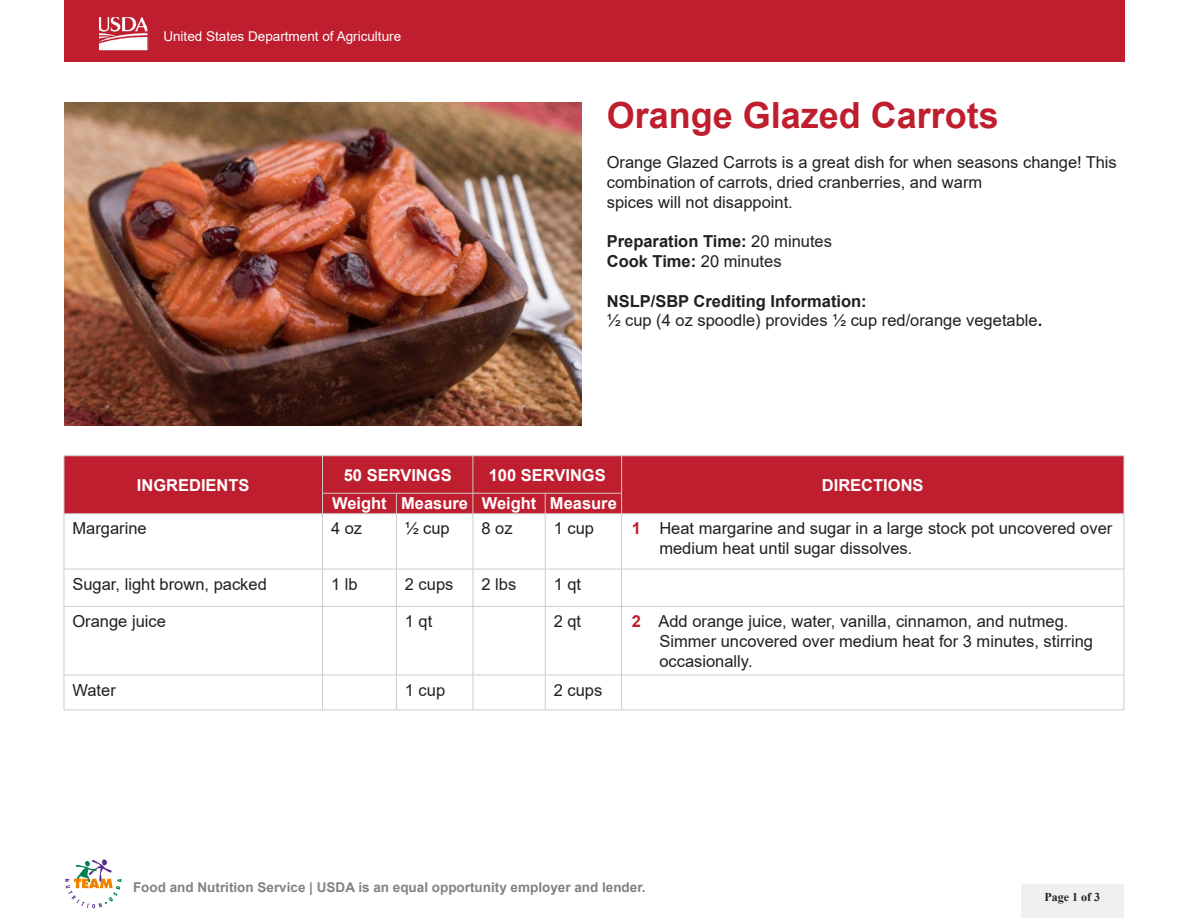
<style>
.page{position:relative;width:1188px;height:918px;background:#fff}
.page>*{position:absolute;margin:0;border:0;box-sizing:border-box;transform-origin:0 0}
.Recipe_name{font:700 36px "Arial";color:#bf1e2e}
.DERECTION{font:16.5px "Arial";color:#231f20}
.Description{font:16.5px "Arial";color:#231f20}
.Description-2{font:16.5px/19.8px "Arial";color:#211f1f}
.Description-3{font:700 16.5px "Arial";color:#fff}
.Description-4{font:700 16.5px "Arial";color:#231f20}
.Crediting_infor{font:700 16.5px "Arial";color:#231f20}
.Table_body{font:16.5px "Arial";color:#231f20}
.t1{font:700 13.5px "Arial";color:#808285}
.t2{font:13.5px "Arial";color:#fff}
.t3{font:700 12px "Times New Roman";color:#231f20}
.s1{font-weight:400}
.s2{font-weight:700}
.s3{font-weight:700;color:#bf1e2e}
</style>
<div class="page">
<div style="left:64px;top:0;width:1060px;height:62px;background:#bf1e2e"></div>
<img style="left:100px;top:19px;width:46px;height:30px">
<div style="left:97px;top:16px;width:52px;height:36px;border:2px solid #bf1e2e"></div>
<img style="left:64px;top:102px;width:517px;height:323px">
<div style="left:65px;top:457px;width:1059px;height:56px;background:#bf1e2e"></div>
<hr style="left:64px;top:514px;width:1px;height:55px;background:#ceccca">
<hr style="left:322px;top:514px;width:1px;height:55px;background:#ceccca">
<hr style="left:396px;top:514px;width:1px;height:55px;background:#ceccca">
<hr style="left:473px;top:514px;width:1px;height:55px;background:#ceccca">
<hr style="left:545px;top:514px;width:1px;height:55px;background:#ceccca">
<hr style="left:621px;top:514px;width:1px;height:55px;background:#ceccca">
<hr style="left:1124px;top:514px;width:1px;height:55px;background:#ceccca">
<hr style="left:64px;top:569px;width:259px;height:1px;background:#ceccca">
<hr style="left:64px;top:569px;width:1px;height:37px;background:#ceccca">
<hr style="left:323px;top:569px;width:73px;height:1px;background:#ceccca">
<hr style="left:322px;top:569px;width:1px;height:37px;background:#ceccca">
<hr style="left:396px;top:569px;width:77px;height:1px;background:#ceccca">
<hr style="left:396px;top:569px;width:1px;height:37px;background:#ceccca">
<hr style="left:473px;top:569px;width:72px;height:1px;background:#ceccca">
<hr style="left:473px;top:569px;width:1px;height:37px;background:#ceccca">
<hr style="left:545px;top:569px;width:77px;height:1px;background:#ceccca">
<hr style="left:545px;top:569px;width:1px;height:37px;background:#ceccca">
<hr style="left:622px;top:569px;width:502px;height:1px;background:#ceccca">
<hr style="left:621px;top:569px;width:1px;height:37px;background:#ceccca">
<hr style="left:1124px;top:569px;width:1px;height:37px;background:#ceccca">
<hr style="left:64px;top:606px;width:259px;height:1px;background:#ceccca">
<hr style="left:64px;top:607px;width:1px;height:68px;background:#ceccca">
<hr style="left:323px;top:606px;width:73px;height:1px;background:#ceccca">
<hr style="left:322px;top:607px;width:1px;height:68px;background:#ceccca">
<hr style="left:396px;top:606px;width:77px;height:1px;background:#ceccca">
<hr style="left:396px;top:607px;width:1px;height:68px;background:#ceccca">
<hr style="left:473px;top:606px;width:72px;height:1px;background:#ceccca">
<hr style="left:473px;top:607px;width:1px;height:68px;background:#ceccca">
<hr style="left:545px;top:606px;width:77px;height:1px;background:#ceccca">
<hr style="left:545px;top:607px;width:1px;height:68px;background:#ceccca">
<hr style="left:622px;top:606px;width:502px;height:1px;background:#ceccca">
<hr style="left:621px;top:607px;width:1px;height:68px;background:#ceccca">
<hr style="left:1124px;top:607px;width:1px;height:68px;background:#ceccca">
<hr style="left:64px;top:675px;width:259px;height:1px;background:#ceccca">
<hr style="left:64px;top:675px;width:1px;height:35px;background:#ceccca">
<hr style="left:323px;top:675px;width:73px;height:1px;background:#ceccca">
<hr style="left:322px;top:675px;width:1px;height:35px;background:#ceccca">
<hr style="left:396px;top:675px;width:77px;height:1px;background:#ceccca">
<hr style="left:396px;top:675px;width:1px;height:35px;background:#ceccca">
<hr style="left:473px;top:675px;width:72px;height:1px;background:#ceccca">
<hr style="left:473px;top:675px;width:1px;height:35px;background:#ceccca">
<hr style="left:545px;top:675px;width:77px;height:1px;background:#ceccca">
<hr style="left:545px;top:675px;width:1px;height:35px;background:#ceccca">
<hr style="left:622px;top:675px;width:502px;height:1px;background:#ceccca">
<hr style="left:621px;top:675px;width:1px;height:35px;background:#ceccca">
<hr style="left:1124px;top:675px;width:1px;height:35px;background:#ceccca">
<hr style="left:64px;top:710px;width:259px;height:1px;background:#ceccca">
<hr style="left:323px;top:710px;width:73px;height:1px;background:#ceccca">
<hr style="left:396px;top:710px;width:77px;height:1px;background:#ceccca">
<hr style="left:473px;top:710px;width:72px;height:1px;background:#ceccca">
<hr style="left:545px;top:710px;width:77px;height:1px;background:#ceccca">
<hr style="left:622px;top:710px;width:502px;height:1px;background:#ceccca">
<hr style="left:64px;top:456px;width:259px;height:1px;background:#ceccca">
<hr style="left:64px;top:456px;width:1px;height:37px;background:#ceccca">
<svg style="left:64px;top:493px;width:1px;height:20px"></svg>
<hr style="left:64px;top:513px;width:259px;height:1px;background:#ceccca">
<hr style="left:323px;top:456px;width:73px;height:1px;background:#ceccca">
<hr style="left:322px;top:456px;width:1px;height:37px;background:#ceccca">
<hr style="left:396px;top:456px;width:77px;height:1px;background:#ceccca">
<hr style="left:473px;top:456px;width:72px;height:1px;background:#ceccca">
<hr style="left:473px;top:456px;width:1px;height:37px;background:#ceccca">
<hr style="left:545px;top:456px;width:77px;height:1px;background:#ceccca">
<hr style="left:622px;top:456px;width:502px;height:1px;background:#ceccca">
<hr style="left:621px;top:456px;width:1px;height:37px;background:#ceccca">
<hr style="left:1124px;top:456px;width:1px;height:37px;background:#ceccca">
<svg style="left:1124px;top:493px;width:1px;height:21px"></svg>
<hr style="left:622px;top:513px;width:502px;height:1px;background:#ceccca">
<hr style="left:322px;top:493px;width:74px;height:1px;background:#ceccca">
<svg style="left:322px;top:493px;width:1px;height:21px"></svg>
<hr style="left:396px;top:493px;width:77px;height:1px;background:#ceccca">
<svg style="left:396px;top:493px;width:1px;height:20px"></svg>
<hr style="left:473px;top:493px;width:72px;height:1px;background:#ceccca">
<svg style="left:473px;top:493px;width:1px;height:20px"></svg>
<hr style="left:545px;top:493px;width:77px;height:1px;background:#ceccca">
<svg style="left:545px;top:493px;width:1px;height:20px"></svg>
<svg style="left:621px;top:493px;width:1px;height:20px"></svg>
<hr style="left:323px;top:513px;width:73px;height:1px;background:#ceccca">
<hr style="left:396px;top:513px;width:77px;height:1px;background:#ceccca">
<hr style="left:473px;top:513px;width:72px;height:1px;background:#ceccca">
<hr style="left:545px;top:513px;width:77px;height:1px;background:#ceccca">
<svg style="left:65px;top:859px;width:56px;height:49px"></svg>
<div style="left:1021px;top:884px;width:102px;height:34px;background:#eff0f0"></div>
<p class="t2" style="left:163px;top:27px;width:239px">United States Department of Agriculture</p>
<p class="Recipe_name" style="left:607px;top:90px;width:394px">Orange Glazed Carrots</p>
<p class="Description-2" style="left:607px;top:152px;width:512px">Orange Glazed Carrots is a great dish for when seasons change! This combination of carrots, dried cranberries, and warm</p>
<p class="Description-2" style="left:607px;top:192px;width:188px">spices will not disappoint.</p>
<p class="Description-4" style="left:607px;top:230px;width:227px">Preparation Time: <span class="s1">20 minutes</span></p>
<p class="Description-4" style="left:607px;top:250px;width:176px">Cook Time: <span class="s1">20 minutes</span></p>
<p class="Crediting_infor" style="left:607px;top:289px;width:262px">NSLP/SBP Crediting Information:</p>
<p class="Description" style="left:607px;top:309px;width:437px">1/2 cup (4 oz spoodle) provides 1/2 cup red/orange vegetable<span class="s2">.</span></p>
<p class="Description-3" style="left:137px;top:473px;width:114px">INGREDIENTS</p>
<p class="Description-3" style="left:344px;top:463px;width:109px">50 SERVINGS</p>
<p class="Description-3" style="left:489px;top:463px;width:119px">100 SERVINGS</p>
<p class="Description-3" style="left:332px;top:492px;width:56px">Weight</p>
<p class="Description-3" style="left:401px;top:492px;width:68px">Measure</p>
<p class="Description-3" style="left:482px;top:492px;width:56px">Weight</p>
<p class="Description-3" style="left:550px;top:492px;width:68px">Measure</p>
<p class="Description-3" style="left:822px;top:473px;width:103px">DIRECTIONS</p>
<p class="Description" style="left:72px;top:517px;width:76px">Margarine</p>
<p class="Description" style="left:331px;top:517px;width:33px">4 oz</p>
<p class="Description" style="left:405px;top:517px;width:46px">1/2 cup</p>
<p class="Description" style="left:481px;top:517px;width:33px">8 oz</p>
<p class="Description" style="left:554px;top:517px;width:42px">1 cup</p>
<p class="DERECTION" style="left:632px;top:517px;width:482px"><span class="s3">1</span> Heat margarine and sugar in a large stock pot uncovered over</p>
<p class="DERECTION" style="left:659px;top:537px;width:255px">medium heat until sugar dissolves.</p>
<p class="Description" style="left:72px;top:572px;width:196px">Sugar, light brown, packed</p>
<p class="Description" style="left:331px;top:572px;width:28px">1 lb</p>
<p class="Table_body" style="left:405px;top:572px;width:50px">2 cups</p>
<p class="Description" style="left:481px;top:572px;width:36px">2 lbs</p>
<p class="Description" style="left:554px;top:572px;width:29px">1 qt</p>
<p class="Description" style="left:72px;top:610px;width:95px">Orange juice</p>
<p class="Description" style="left:405px;top:610px;width:29px">1 qt</p>
<p class="Description" style="left:554px;top:610px;width:29px">2 qt</p>
<p class="DERECTION" style="left:632px;top:610px;width:438px"><span class="s3">2</span> Add orange juice, water, vanilla, cinnamon, and nutmeg.</p>
<p class="DERECTION" style="left:659px;top:630px;width:435px">Simmer uncovered over medium heat for 3 minutes, stirring</p>
<p class="DERECTION" style="left:659px;top:649px;width:95px">occasionally.</p>
<p class="Description" style="left:72px;top:678px;width:45px">Water</p>
<p class="Description" style="left:405px;top:678px;width:42px">1 cup</p>
<p class="Description" style="left:554px;top:678px;width:50px">2 cups</p>
<p class="t1" style="left:133px;top:878px;width:514px">Food and Nutrition Service | USDA is an equal opportunity employer and lender.</p>
<p class="t3" style="left:1044px;top:888px;width:57px">Page 1 of 3</p>
</div>
